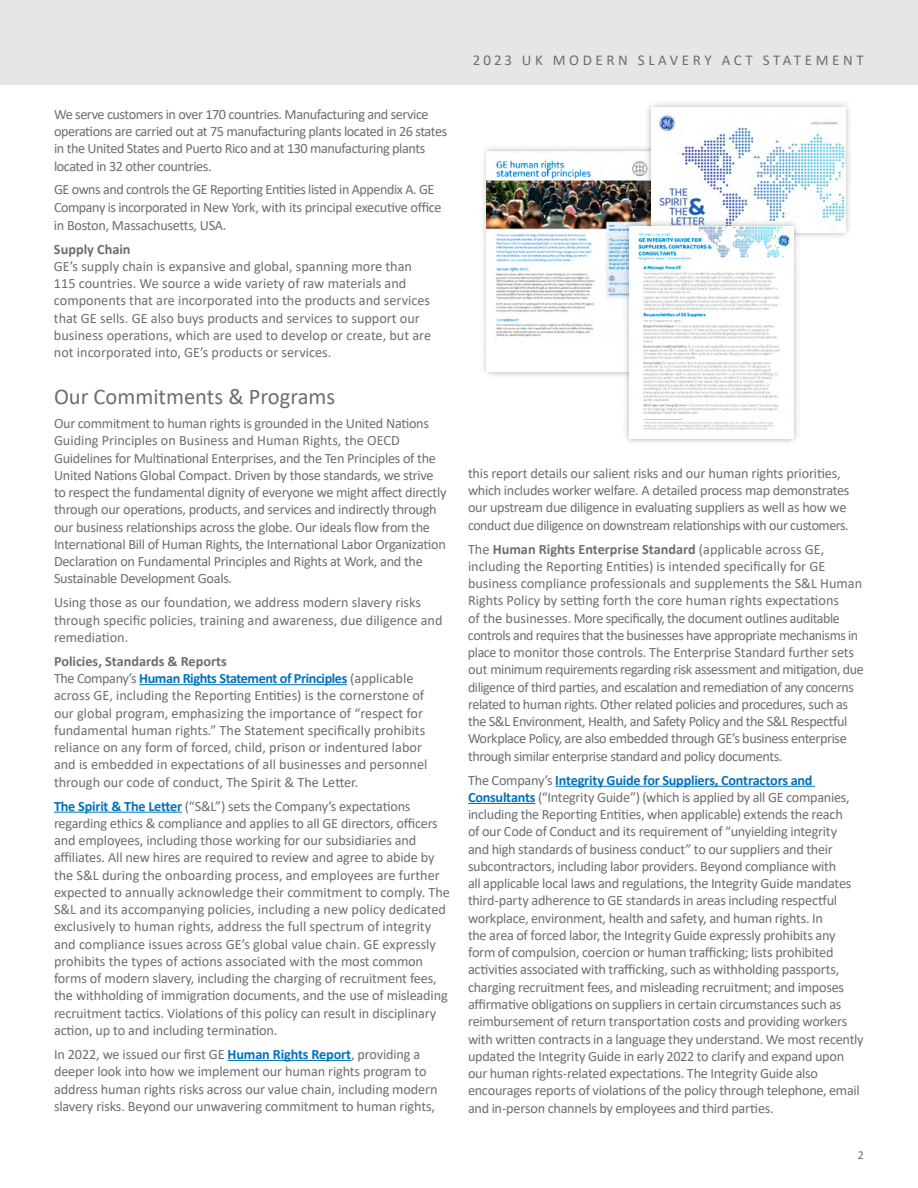
<style>
.page{position:relative;width:918px;height:1188px;background:#fff}
.page>*{position:absolute;margin:0;border:0;box-sizing:border-box;transform-origin:0 0}
.t1{font:22.5px "Calibri";color:#6d6e71}
.t2{font:15px "Calibri";letter-spacing:.24em;color:#6d6e71}
.t3{font:14.25px/17.2px "Calibri";letter-spacing:-.02em;color:#6d6e71}
.t4{font:14.25px/17.2px "Calibri";color:#6d6e71}
.t5{font:700 14.25px "Calibri";color:#6d6e71}
.t6{font:12px "Calibri";color:#6d6e71}
.s1{font-weight:700}
.s2{font-weight:700;color:#0072bc}
</style>
<div class="page">
<div style="left:0;top:0;width:918px;height:84px;background:#e5e6e7"></div>
<hr style="left:555px;top:786px;width:260px;height:1px;background:#0072bc">
<hr style="left:468px;top:803px;width:67px;height:1px;background:#0072bc">
<div style="left:480px;top:145px;width:184px;height:234px;background:#000;opacity:.3"></div>
<img style="left:487px;top:151px;width:157px;height:220px">
<div style="left:644px;top:99px;width:210px;height:142px;background:#000;opacity:.3"></div>
<img style="left:652px;top:107px;width:193px;height:125px">
<div style="left:622px;top:219px;width:179px;height:227px;background:#000;opacity:.3"></div>
<div style="left:629px;top:226px;width:165px;height:213px;background:#fff"></div>
<img style="left:636px;top:226px;width:154px;height:204px">
<hr style="left:139px;top:684px;width:208px;height:1px;background:#0072bc">
<hr style="left:54px;top:812px;width:128px;height:1px;background:#0072bc">
<hr style="left:228px;top:1060px;width:123px;height:1px;background:#0072bc">
<p class="t3" style="left:54px;top:105px;width:395px">We serve customers in over 170 countries. Manufacturing and service operations are carried out at 75 manufacturing plants located in 26 states in the United States and Puerto Rico and at 130 manufacturing plants located in 32 other countries.</p>
<p class="t3" style="left:54px;top:181px;width:389px">GE owns and controls the GE Reporting Entities listed in Appendix A. GE<br>Company is incorporated in New York, with its principal executive office in Boston, Massachusetts, USA.</p>
<p class="t5" style="left:54px;top:239px;width:78px">Supply Chain</p>
<p class="t4" style="left:54px;top:257px;width:379px">GE’s supply chain is expansive and global, spanning more than 115 countries. We source a wide variety of raw materials and components that are incorporated into the products and services that GE sells. GE also buys products and services to support our business operations, which are used to develop or create, but are not incorporated into, GE’s products or services.</p>
<h1 class="t1" style="left:54px;top:381px;width:283px">Our Commitments &amp; Programs</h1>
<p class="t3" style="left:54px;top:414px;width:394px">Our commitment to human rights is grounded in the United Nations Guiding Principles on Business and Human Rights, the OECD Guidelines for Multinational Enterprises, and the Ten Principles of the United Nations Global Compact. Driven by those standards, we strive to respect the fundamental dignity of everyone we might affect directly through our operations, products, and services and indirectly through our business relationships across the globe. Our ideals flow from the International Bill of Human Rights, the International Labor Organization Declaration on Fundamental Principles and Rights at Work, and the Sustainable Development Goals.</p>
<p class="t4" style="left:54px;top:594px;width:390px">Using those as our foundation, we address modern slavery risks through specific policies, training and awareness, due diligence and remediation.</p>
<p class="t4" style="left:54px;top:652px;width:375px"><span class="s1">Policies, Standards &amp; Reports<br></span>The Company’s <span class="s2">Human Rights Statement of Principles</span> (applicable across GE, including the Reporting Entities) is the cornerstone of our global program, emphasizing the importance of “respect for fundamental human rights.” The Statement specifically prohibits reliance on any form of forced, child, prison or indentured labor and is embedded in expectations of all businesses and personnel through our code of conduct, The Spirit &amp; The Letter.</p>
<p class="t3" style="left:54px;top:797px;width:397px"><span class="s2">The Spirit &amp; The Letter</span> (“S&amp;L”) sets the Company’s expectations regarding ethics &amp; compliance and applies to all GE directors, officers and employees, including those working for our subsidiaries and affiliates. All new hires are required to review and agree to abide by the S&amp;L during the onboarding process, and employees are further expected to annually acknowledge their commitment to comply. The S&amp;L and its accompanying policies, including a new policy dedicated exclusively to human rights, address the full spectrum of integrity and compliance issues across GE’s global value chain. GE expressly prohibits the types of actions associated with the most common forms of modern slavery, including the charging of recruitment fees, the withholding of immigration documents, and the use of misleading recruitment tactics. Violations of this policy can result in disciplinary action, up to and including termination.</p>
<p class="t3" style="left:54px;top:1045px;width:385px">In 2022, we issued our first GE <span class="s2">Human Rights Report</span>, providing a deeper look into how we implement our human rights program to address human rights risks across our value chain, including modern slavery risks. Beyond our unwavering commitment to human rights,</p>
<p class="t2" style="left:473px;top:50px;width:392px">2023 UK MODERN SLAVERY ACT STATEMENT</p>
<p class="t3" style="left:468px;top:464px;width:383px">this report details our salient risks and our human rights priorities, which includes worker welfare. A detailed process map demonstrates our upstream due diligence in evaluating suppliers as well as how we conduct due diligence on downstream relationships with our customers.</p>
<p class="t3" style="left:468px;top:540px;width:397px">The <span class="s1">Human Rights Enterprise Standard</span> (applicable across GE, including the Reporting Entities) is intended specifically for GE business compliance professionals and supplements the S&amp;L Human Rights Policy by setting forth the core human rights expectations<br>of the businesses. More specifically, the document outlines auditable controls and requires that the businesses have appropriate mechanisms in place to monitor those controls. The Enterprise Standard further sets out minimum requirements regarding risk assessment and mitigation, due diligence of third parties, and escalation and remediation of any concerns related to human rights. Other related policies and procedures, such as the S&amp;L Environment, Health, and Safety Policy and the S&amp;L Respectful Workplace Policy, are also embedded through GE’s business enterprise through similar enterprise standard and policy documents.</p>
<p class="t3" style="left:468px;top:771px;width:397px">The Company’s <span class="s2">Integrity Guide for Suppliers, Contractors and Consultants</span> (“Integrity Guide”) (which is applied by all GE companies, including the Reporting Entities, when applicable) extends the reach<br>of our Code of Conduct and its requirement of “unyielding integrity<br>and high standards of business conduct” to our suppliers and their subcontractors, including labor providers. Beyond compliance with<br>all applicable local laws and regulations, the Integrity Guide mandates third-party adherence to GE standards in areas including respectful workplace, environment, health and safety, and human rights. In<br>the area of forced labor, the Integrity Guide expressly prohibits any form of compulsion, coercion or human trafficking; lists prohibited activities associated with trafficking, such as withholding passports, charging recruitment fees, and misleading recruitment; and imposes affirmative obligations on suppliers in certain circumstances such as reimbursement of return transportation costs and providing workers with written contracts in a language they understand. We most recently updated the Integrity Guide in early 2022 to clarify and expand upon our human rights-related expectations. The Integrity Guide also encourages reports of violations of the policy through telephone, email and in-person channels by employees and third parties.</p>
<p class="t6" style="left:858px;top:1146px;width:8px">2</p>
</div>
